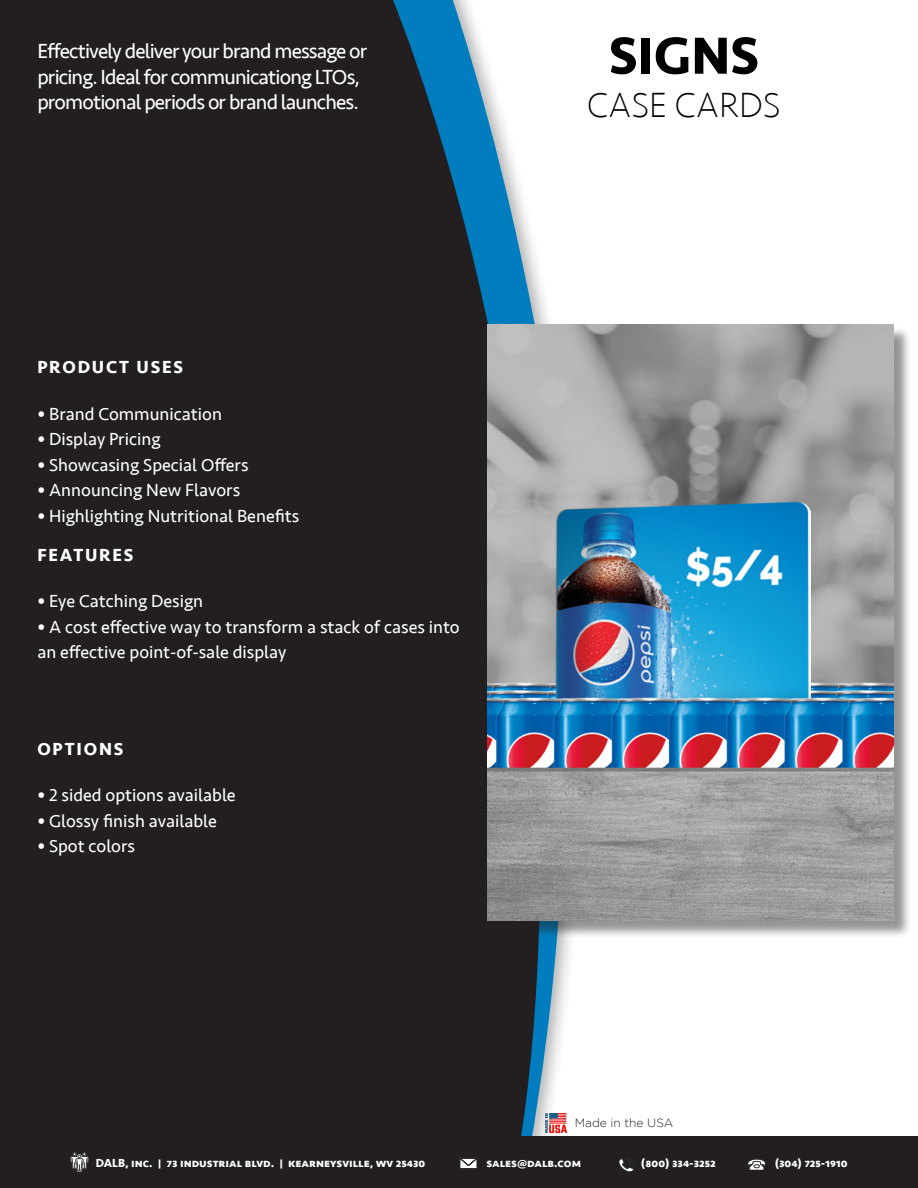
<style>
.page{position:relative;width:918px;height:1188px;background:#fff}
.page>*{position:absolute;margin:0;border:0;box-sizing:border-box;transform-origin:0 0}
.t1{font:700 54px "Seravek";color:#000}
.t2{font:200 36px "Seravek";color:#000}
.t3{font:21px/25.2px "Seravek";letter-spacing:-.04em;color:#fff}
.t4{font:18px/25.5px "Seravek";color:#fff}
.t5{font:700 18px "Seravek";letter-spacing:.1em;color:#fff}
.t6{font:700 12px "Seravek";color:#fff}
.t7{font:300 12px "Gotham";color:#231f20}
.s1{font-weight:700}
</style>
<div class="page">
<svg style="left:540px;top:285px;width:30px;height:851px"></svg>
<div style="left:0;top:0;width:540px;height:1136px;background:#231f20"></div>
<div style="left:0;top:1136px;width:918px;height:52px;background:#231f20"></div>
<svg style="left:70px;top:1152px;width:19px;height:20px"></svg>
<svg style="left:618px;top:1157px;width:17px;height:15px"></svg>
<svg style="left:459px;top:1158px;width:18px;height:11px"></svg>
<svg style="left:747px;top:1159px;width:19px;height:11px"></svg>
<img style="left:546px;top:1114px;width:21px;height:18px">
<div style="left:490px;top:326px;width:422px;height:612px;background:#231f20;opacity:.48"></div>
<img style="left:487px;top:324px;width:406px;height:596px">
<p class="t3" style="left:37px;top:39px;width:332px">Effectively deliver your brand message or pricing. Ideal for communicationg LTOs, promotional periods or brand launches.</p>
<p class="t5" style="left:37px;top:353px;width:147px">PRODUCT USES</p>
<p class="t4" style="left:37px;top:401px;width:186px"><span class="s1">•</span> Brand Communication</p>
<p class="t4" style="left:37px;top:426px;width:125px"><span class="s1">•</span> Display Pricing</p>
<p class="t4" style="left:37px;top:452px;width:213px"><span class="s1">•</span> Showcasing Special Offers</p>
<p class="t4" style="left:37px;top:477px;width:204px"><span class="s1">•</span> Announcing New Flavors</p>
<p class="t4" style="left:37px;top:503px;width:263px"><span class="s1">•</span> Highlighting Nutritional Benefits</p>
<p class="t5" style="left:37px;top:540px;width:98px">FEATURES</p>
<p class="t4" style="left:37px;top:588px;width:167px"><span class="s1">•</span> Eye Catching Design</p>
<p class="t4" style="left:37px;top:614px;width:424px"><span class="s1">•</span> A cost effective way to transform a stack of cases into an effective point-of-sale display</p>
<p class="t5" style="left:37px;top:734px;width:88px">OPTIONS</p>
<p class="t4" style="left:37px;top:783px;width:200px"><span class="s1">•</span> 2 sided options available</p>
<p class="t4" style="left:37px;top:808px;width:181px"><span class="s1">•</span> Glossy finish available</p>
<p class="t4" style="left:37px;top:834px;width:99px"><span class="s1">•</span> Spot colors</p>
<p class="t1" style="left:609px;top:13px;width:152px">SIGNS</p>
<p class="t2" style="left:587px;top:84px;width:195px">CASE CARDS</p>
<p class="t7" style="left:575px;top:1116px;width:100px">Made in the USA</p>
<p class="t6" style="left:96px;top:1154px;width:331px">DALB, inc. | 73 industrial blvd. | kearneysville, wv 25430</p>
<p class="t6" style="left:486px;top:1154px;width:96px">sales@dalb.com</p>
<p class="t6" style="left:641px;top:1154px;width:76px">(800) 334-3252</p>
<p class="t6" style="left:775px;top:1154px;width:74px">(304) 725-1910</p>
</div>
